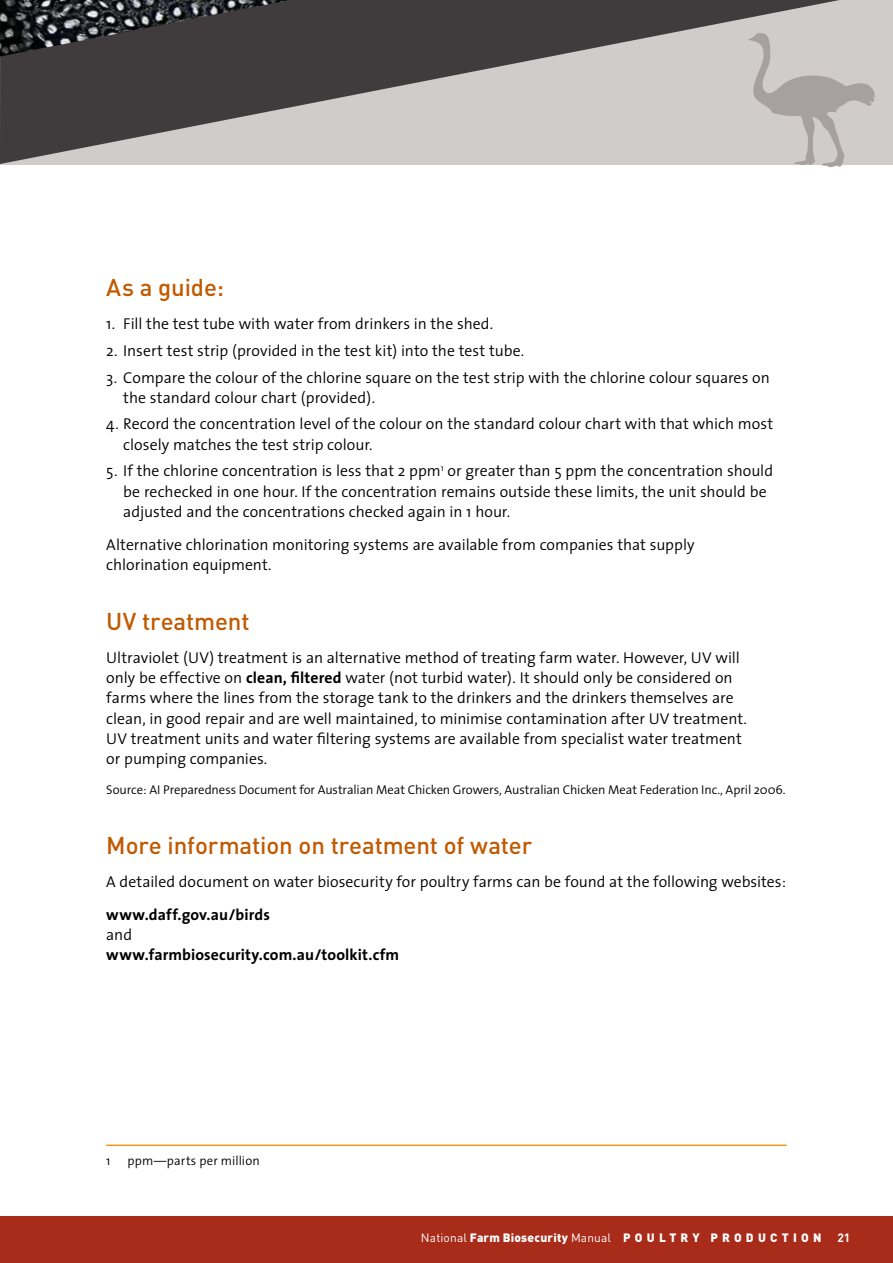
<style>
.page{position:relative;width:893px;height:1263px;background:#fff}
.page>*{position:absolute;margin:0;border:0;box-sizing:border-box;transform-origin:0 0}
.t1{font:500 24px "DIN";letter-spacing:-.005em;color:#c15a00}
.t2{font:300 15.75px/20.2px "The Sans";color:#000}
.t3{font:700 15.75px "The Sans";letter-spacing:.01em;color:#000}
.t4{font:300 12.75px "The Sans";letter-spacing:-.005em;color:#000}
.t5{font:900 12px "DIN";color:#fff}
.t6{font:700 12px "DIN";color:#fff}
.s1{font-weight:700}
.s2{font-weight:400}
</style>
<div class="page">
<div style="left:0;top:0;width:893px;height:164px;background:#d1cccc"></div>
<svg style="left:0;top:0;width:839px;height:164px"></svg>
<div style="left:0;top:1216px;width:893px;height:47px;background:#a92b19"></div>
<img style="left:0;top:0;width:290px;height:57px">
<hr style="left:106px;top:1144px;width:681px;height:2px;background:#f4981b">
<svg style="left:748px;top:33px;width:127px;height:135px"></svg>
<h1 class="t1" style="left:106px;top:272px;width:119px">As a guide:</h1>
<p class="t2" style="left:106px;top:313px;width:388px">1. Fill the test tube with water from drinkers in the shed.</p>
<p class="t2" style="left:106px;top:340px;width:419px">2. Insert test strip (provided in the test kit) into the test tube.</p>
<p class="t2" style="left:123px;top:367px;width:648px;text-indent:-17px">3. Compare the colour of the chlorine square on the test strip with the chlorine colour squares on the standard colour chart (provided).</p>
<p class="t2" style="left:123px;top:413px;width:652px;text-indent:-17px">4. Record the concentration level of the colour on the standard colour chart with that which most closely matches the test strip colour.</p>
<p class="t2" style="left:123px;top:460px;width:651px;text-indent:-17px">5. If the chlorine concentration is less that 2 ppm<sup>1</sup> or greater than 5 ppm the concentration should be rechecked in one hour. If the concentration remains outside these limits, the unit should be adjusted and the concentrations checked again in 1 hour.</p>
<p class="t2" style="left:106px;top:534px;width:590px">Alternative chlorination monitoring systems are available from companies that supply chlorination equipment.</p>
<h1 class="t1" style="left:106px;top:606px;width:145px">UV treatment</h1>
<p class="t2" style="left:106px;top:647px;width:642px">Ultraviolet (UV) treatment is an alternative method of treating farm water. However, UV will only be effective on <span class="s1">clean, filtered</span> water (not turbid water). It should only be considered on farms where the lines from the storage tank to the drinkers and the drinkers themselves are clean, in good repair and are well maintained, to minimise contamination after UV treatment.<br>UV treatment units and water filtering systems are available from specialist water treatment or pumping companies.</p>
<p class="t4" style="left:106px;top:779px;width:681px">Source: AI Preparedness Document for Australian Meat Chicken Growers, Australian Chicken Meat Federation Inc., April 2006.</p>
<h1 class="t1" style="left:106px;top:830px;width:427px">More information on treatment of water</h1>
<p class="t2" style="left:106px;top:871px;width:681px">A detailed document on water biosecurity for poultry farms can be found at the following websites:</p>
<p class="t3" style="left:106px;top:901px;width:165px">www.daff.gov.au/birds</p>
<p class="t2" style="left:106px;top:924px;width:27px">and</p>
<p class="t3" style="left:106px;top:942px;width:294px">www.farmbiosecurity.com.au/toolkit.cfm</p>
<p class="t4" style="left:106px;top:1150px;width:6px">1</p>
<p class="t4" style="left:128px;top:1150px;width:134px">ppm—parts per million</p>
<p class="t5" style="left:421px;top:1229px;width:402px"><span class="s2">National</span> Farm Biosecurity <span class="s2">Manual</span> p o u l t r y p r o d u c t i o n</p>
<p class="t6" style="left:837px;top:1229px;width:15px">21</p>
</div>
